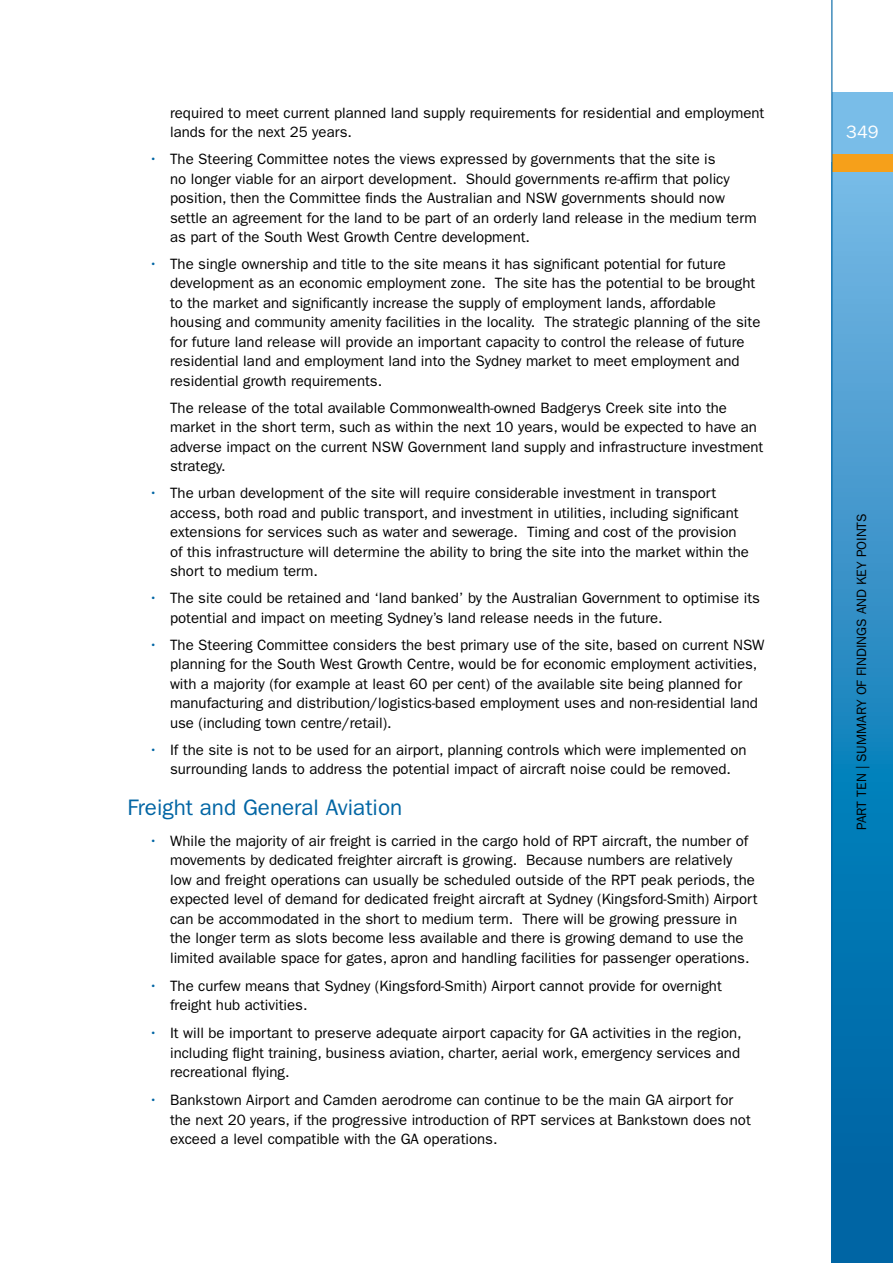
<style>
.page{position:relative;width:893px;height:1263px;background:#fff}
.page>*{position:absolute;margin:0;border:0;box-sizing:border-box;transform-origin:0 0}
.t1{font:22.5px "Franklin Gothic";color:#0065a4}
.t2{font:18px "Franklin Gothic";color:#fff}
.Bullet_1_para{font:15px/19.5px "Franklin Gothic";color:#000}
.t3{font:13.5px "Franklin Gothic";color:#000}
.s1{color:#0065a4}
</style>
<div class="page">
<svg style="left:832px;top:164px;width:61px;height:1099px;background:#2788c0"></svg>
<div style="left:832px;top:92px;width:61px;height:72px;background:#79bde8"></div>
<div style="left:833px;top:154px;width:60px;height:18px;background:#f6a01a"></div>
<hr style="left:831px;top:0;width:1px;height:1263px;background:#0065a4">
<p class="Bullet_1_para" style="left:170px;top:103px;width:596px">required to meet current planned land supply requirements for residential and employment lands for the next 25 years.</p>
<p class="Bullet_1_para" style="left:170px;top:149px;width:588px;text-indent:-21px"><span class="s1">•</span> The Steering Committee notes the views expressed by governments that the site is<br>no longer viable for an airport development. Should governments re-affirm that policy position, then the Committee finds the Australian and NSW governments should now settle an agreement for the land to be part of an orderly land release in the medium term as part of the South West Growth Centre development.</p>
<p class="Bullet_1_para" style="left:170px;top:254px;width:592px;text-indent:-21px"><span class="s1">•</span> The single ownership and title to the site means it has significant potential for future development as an economic employment zone. The site has the potential to be brought to the market and significantly increase the supply of employment lands, affordable housing and community amenity facilities in the locality. The strategic planning of the site for future land release will provide an important capacity to control the release of future residential land and employment land into the Sydney market to meet employment and residential growth requirements.</p>
<p class="Bullet_1_para" style="left:170px;top:398px;width:595px">The release of the total available Commonwealth-owned Badgerys Creek site into the market in the short term, such as within the next 10 years, would be expected to have an adverse impact on the current NSW Government land supply and infrastructure investment strategy.</p>
<p class="Bullet_1_para" style="left:170px;top:484px;width:580px;text-indent:-21px"><span class="s1">•</span> The urban development of the site will require considerable investment in transport access, both road and public transport, and investment in utilities, including significant extensions for services such as water and sewerage. Timing and cost of the provision of this infrastructure will determine the ability to bring the site into the market within the short to medium term.</p>
<p class="Bullet_1_para" style="left:170px;top:589px;width:591px;text-indent:-21px"><span class="s1">•</span> The site could be retained and ‘land banked’ by the Australian Government to optimise its potential and impact on meeting Sydney’s land release needs in the future.</p>
<p class="Bullet_1_para" style="left:170px;top:635px;width:596px;text-indent:-21px"><span class="s1">•</span> The Steering Committee considers the best primary use of the site, based on current NSW planning for the South West Growth Centre, would be for economic employment activities, with a majority (for example at least 60 per cent) of the available site being planned for manufacturing and distribution/logistics-based employment uses and non-residential land use (including town centre/retail).</p>
<p class="Bullet_1_para" style="left:149px;top:740px;width:599px;text-align:center"><span class="s1">•</span> If the site is not to be used for an airport, planning controls which were implemented on surrounding lands to address the potential impact of aircraft noise could be removed.</p>
<h2 class="t1" style="left:128px;top:795px;width:276px">Freight and General Aviation</h2>
<p class="Bullet_1_para" style="left:170px;top:831px;width:589px;text-indent:-21px"><span class="s1">•</span> While the majority of air freight is carried in the cargo hold of RPT aircraft, the number of movements by dedicated freighter aircraft is growing. Because numbers are relatively low and freight operations can usually be scheduled outside of the RPT peak periods, the expected level of demand for dedicated freight aircraft at Sydney (Kingsford-Smith) Airport can be accommodated in the short to medium term. There will be growing pressure in the longer term as slots become less available and there is growing demand to use the limited available space for gates, apron and handling facilities for passenger operations.</p>
<p class="Bullet_1_para" style="left:170px;top:976px;width:553px;text-indent:-21px"><span class="s1">•</span> The curfew means that Sydney (Kingsford-Smith) Airport cannot provide for overnight freight hub activities.</p>
<p class="Bullet_1_para" style="left:170px;top:1023px;width:573px;text-align:justify;text-indent:-21px"><span class="s1">•</span> It will be important to preserve adequate airport capacity for GA activities in the region, including flight training, business aviation, charter, aerial work, emergency services and recreational flying.</p>
<p class="Bullet_1_para" style="left:170px;top:1090px;width:582px;text-indent:-21px"><span class="s1">•</span> Bankstown Airport and Camden aerodrome can continue to be the main GA airport for the next 20 years, if the progressive introduction of RPT services at Bankstown does not exceed a level compatible with the GA operations.</p>
<p class="t2" style="left:846px;top:122px;width:34px">349</p>
<p class="t3" style="left:854px;top:830px;width:318px;rotate:-90deg">PART TEN | SUMMARY OF FINDINGS AND KEY POINTS</p>
</div>
